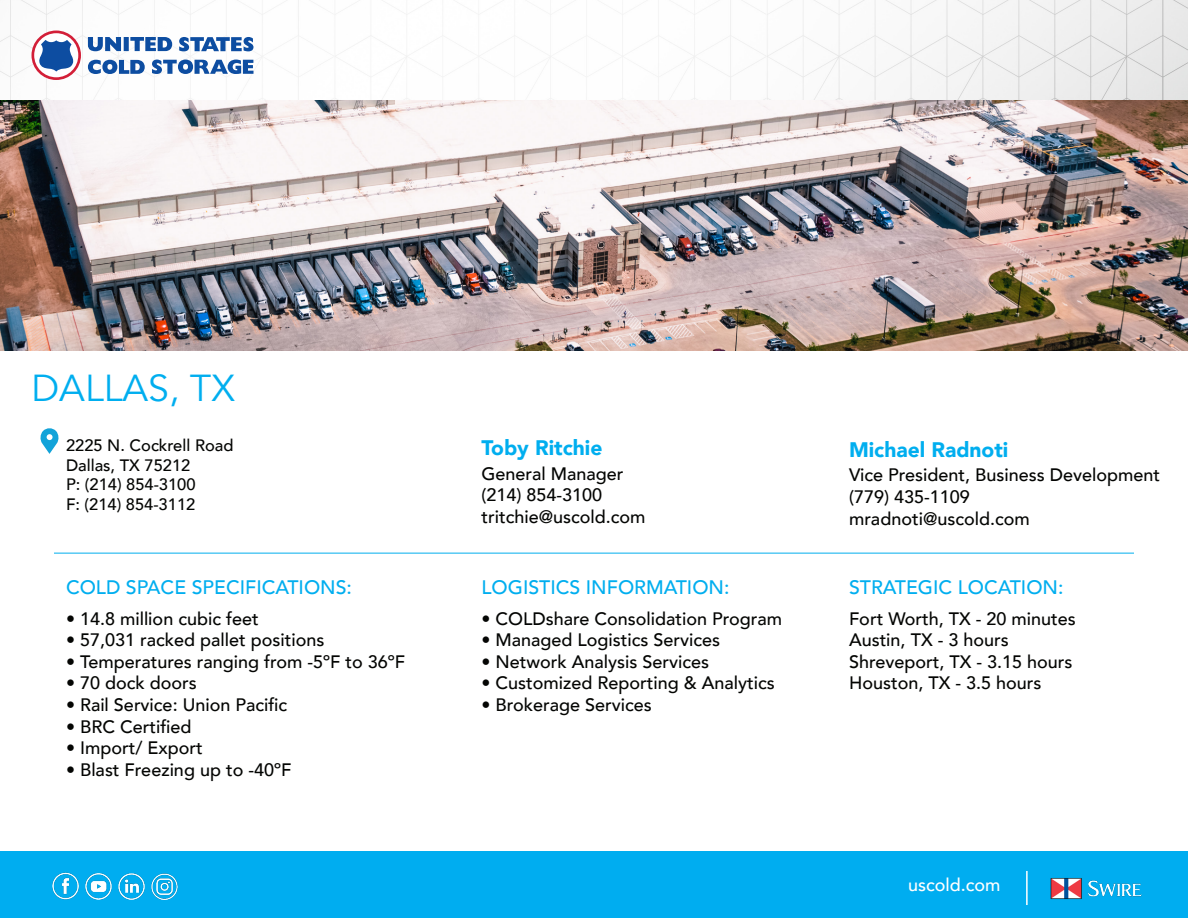
<style>
.page{position:relative;width:1188px;height:918px;background:#fff}
.page>*{position:absolute;margin:0;border:0;box-sizing:border-box;transform-origin:0 0}
.t1{font:37.5px "Avenir";color:#00aeef}
.t2{font:900 21px "Avenir";color:#00aeef}
.t3{font:500 19.5px "Avenir";color:#00aeef}
.t4{font:500 18px "Avenir";color:#040503}
.t5{font:500 18px "Avenir";color:#fff}
.t6{font:500 16.5px "Avenir";color:#040503}
</style>
<div class="page">
<img style="left:0;top:0;width:1188px;height:100px">
<img style="left:0;top:100px;width:1188px;height:251px">
<div style="left:0;top:852px;width:1188px;height:66px;background:#00adf0"></div>
<hr style="left:1026px;top:871px;width:2px;height:34px;background:#fff">
<svg style="left:88px;top:37px;width:84px;height:14px"></svg>
<svg style="left:179px;top:37px;width:75px;height:14px"></svg>
<svg style="left:152px;top:60px;width:101px;height:14px"></svg>
<svg style="left:88px;top:60px;width:57px;height:14px"></svg>
<svg style="left:32px;top:31px;width:49px;height:49px"></svg>
<img style="left:42px;top:851px;width:146px;height:49px">
<svg style="left:40px;top:428px;width:19px;height:26px"></svg>
<hr style="left:54px;top:553px;width:1080px;height:1px;background:#00aeef">
<img style="left:1050px;top:878px;width:92px;height:22px">
<p class="t1" style="left:32px;top:366px;width:205px">DALLAS, TX</p>
<p class="t6" style="left:66px;top:431px;width:169px">2225 N. Cockrell Road</p>
<p class="t6" style="left:66px;top:451px;width:126px">Dallas, TX 75212</p>
<p class="t6" style="left:66px;top:470px;width:131px">P: (214) 854-3100</p>
<p class="t6" style="left:66px;top:490px;width:131px">F: (214) 854-3112</p>
<p class="t3" style="left:66px;top:570px;width:288px">COLD SPACE SPECIFICATIONS:</p>
<p class="t4" style="left:66px;top:603px;width:194px">• 14.8 million cubic feet</p>
<p class="t4" style="left:66px;top:624px;width:260px">• 57,031 racked pallet positions</p>
<p class="t4" style="left:66px;top:646px;width:341px">• Temperatures ranging from -5ºF to 36ºF</p>
<p class="t4" style="left:66px;top:668px;width:132px">• 70 dock doors</p>
<p class="t4" style="left:66px;top:689px;width:223px">• Rail Service: Union Pacific</p>
<p class="t4" style="left:66px;top:711px;width:127px">• BRC Certified</p>
<p class="t4" style="left:66px;top:732px;width:138px">• Import/ Export</p>
<p class="t4" style="left:66px;top:754px;width:227px">• Blast Freezing up to -40ºF</p>
<p class="t2" style="left:482px;top:430px;width:122px">Toby Ritchie</p>
<p class="t4" style="left:482px;top:458px;width:144px">General Manager</p>
<p class="t4" style="left:482px;top:480px;width:122px">(214) 854-3100</p>
<p class="t4" style="left:482px;top:501px;width:166px">tritchie@uscold.com</p>
<p class="t3" style="left:482px;top:570px;width:250px">LOGISTICS INFORMATION:</p>
<p class="t4" style="left:482px;top:603px;width:302px">• COLDshare Consolidation Program</p>
<p class="t4" style="left:482px;top:624px;width:240px">• Managed Logistics Services</p>
<p class="t4" style="left:482px;top:646px;width:229px">• Network Analysis Services</p>
<p class="t4" style="left:482px;top:668px;width:295px">• Customized Reporting &amp; Analytics</p>
<p class="t4" style="left:482px;top:689px;width:172px">• Brokerage Services</p>
<p class="t2" style="left:849px;top:431px;width:161px">Michael Radnoti</p>
<p class="t4" style="left:849px;top:460px;width:313px">Vice President, Business Development</p>
<p class="t4" style="left:849px;top:481px;width:122px">(779) 435-1109</p>
<p class="t4" style="left:849px;top:503px;width:182px">mradnoti@uscold.com</p>
<p class="t3" style="left:849px;top:570px;width:216px">STRATEGIC LOCATION:</p>
<p class="t4" style="left:849px;top:603px;width:228px">Fort Worth, TX - 20 minutes</p>
<p class="t4" style="left:849px;top:624px;width:161px">Austin, TX - 3 hours</p>
<p class="t4" style="left:849px;top:646px;width:225px">Shreveport, TX - 3.15 hours</p>
<p class="t4" style="left:849px;top:668px;width:194px">Houston, TX - 3.5 hours</p>
<p class="t5" style="left:908px;top:869px;width:94px">uscold.com</p>
</div>
